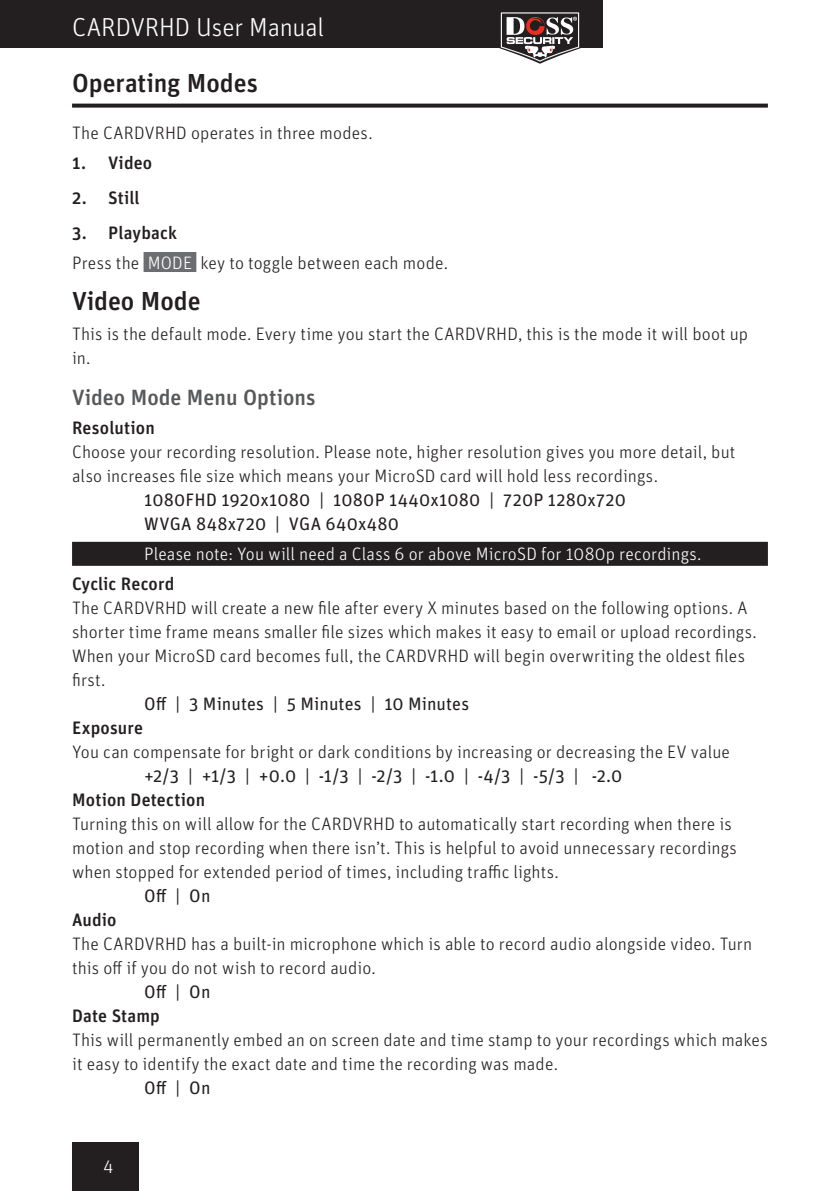
<style>
.page{position:relative;width:840px;height:1191px;background:#fff}
.page>*{position:absolute;margin:0;border:0;box-sizing:border-box;transform-origin:0 0}
.t1{font:500 26px "Unit Pro";color:#231f20}
.t2{font:300 26px "Unit Pro";letter-spacing:-.005em;color:#fff}
.t3{font:500 22px "Unit Pro";color:#57585a}
.t4{font:300 18px/24px "Unit Pro";letter-spacing:.01em;color:#231f20}
.t5{font:18px/24px "Unit Pro";letter-spacing:.01em;color:#231f20}
.t6{font:500 18px "Unit Pro";letter-spacing:.01em;color:#231f20}
.t7{font:300 18px "Unit Pro";letter-spacing:.01em;color:#fff}
.s1{font-weight:500}
.s2{color:#fff}
</style>
<div class="page">
<div style="left:0;top:0;width:602px;height:48px;background:#231f20"></div>
<div style="left:72px;top:1142px;width:66px;height:49px;background:#231f20"></div>
<svg style="left:499px;top:12px;width:81px;height:52px"></svg>
<svg style="left:72px;top:104px;width:695px;height:4px;background:#383435"></svg>
<div style="left:143px;top:252px;width:53px;height:20px;background:#6c6d70"></div>
<div style="left:72px;top:542px;width:695px;height:24px;background:#231f20"></div>
<h1 class="t2" style="left:72px;top:12px;width:253px">CARDVRHD User Manual</h1>
<h1 class="t1" style="left:72px;top:67px;width:187px">Operating Modes</h1>
<p class="t4" style="left:72px;top:121px;width:302px">The CARDVRHD operates in three modes.</p>
<p class="t6" style="left:72px;top:151px;width:82px">1. Video</p>
<p class="t6" style="left:72px;top:186px;width:69px">2. Still</p>
<p class="t4" style="left:72px;top:218px;width:377px;line-height:29.6px"><span class="s1">3. Playback<br></span>Press the <span class="s2">MODE</span> key to toggle between each mode.</p>
<h1 class="t1" style="left:72px;top:284px;width:130px">Video Mode</h1>
<p class="t4" style="left:72px;top:321px;width:677px">This is the default mode. Every time you start the CARDVRHD, this is the mode it will boot up in.</p>
<p class="t3" style="left:72px;top:383px;width:245px">Video Mode Menu Options</p>
<p class="t6" style="left:72px;top:416px;width:84px">Resolution</p>
<p class="t4" style="left:72px;top:440px;width:664px">Choose your recording resolution. Please note, higher resolution gives you more detail, but also increases file size which means your MicroSD card will hold less recordings.</p>
<p class="t5" style="left:144px;top:488px;width:483px">1080FHD 1920x1080 | 1080P 1440x1080 | 720P 1280x720<br>WVGA 848x720 | VGA 640x480</p>
<p class="t7" style="left:144px;top:543px;width:558px">Please note: You will need a Class 6 or above MicroSD for 1080p recordings.</p>
<p class="t6" style="left:72px;top:572px;width:104px">Cyclic Record</p>
<p class="t4" style="left:72px;top:595px;width:685px">The CARDVRHD will create a new file after every X minutes based on the following options. A shorter time frame means smaller file sizes which makes it easy to email or upload recordings.<br>When your MicroSD card becomes full, the CARDVRHD will begin overwriting the oldest files first.</p>
<p class="t5" style="left:144px;top:691px;width:326px">Off | 3 Minutes | 5 Minutes | 10 Minutes</p>
<p class="t6" style="left:72px;top:716px;width:72px">Exposure</p>
<p class="t4" style="left:72px;top:739px;width:659px">You can compensate for bright or dark conditions by increasing or decreasing the EV value</p>
<p class="t5" style="left:144px;top:763px;width:479px">+2/3 | +1/3 | +0.0 | -1/3 | -2/3 | -1.0 | -4/3 | -5/3 | -2.0</p>
<p class="t6" style="left:72px;top:788px;width:135px">Motion Detection</p>
<p class="t4" style="left:72px;top:811px;width:666px">Turning this on will allow for the CARDVRHD to automatically start recording when there is motion and stop recording when there isn’t. This is helpful to avoid unnecessary recordings when stopped for extended period of times, including traffic lights.</p>
<p class="t5" style="left:144px;top:883px;width:68px">Off | On</p>
<p class="t6" style="left:72px;top:908px;width:46px">Audio</p>
<p class="t4" style="left:72px;top:931px;width:681px">The CARDVRHD has a built-in microphone which is able to record audio alongside video. Turn this off if you do not wish to record audio.</p>
<p class="t5" style="left:144px;top:979px;width:68px">Off | On</p>
<p class="t6" style="left:72px;top:1004px;width:89px">Date Stamp</p>
<p class="t4" style="left:72px;top:1027px;width:696px">This will permanently embed an on screen date and time stamp to your recordings which makes it easy to identify the exact date and time the recording was made.</p>
<p class="t5" style="left:144px;top:1075px;width:68px">Off | On</p>
<p class="t7" style="left:103px;top:1155px;width:11px">4</p>
</div>
